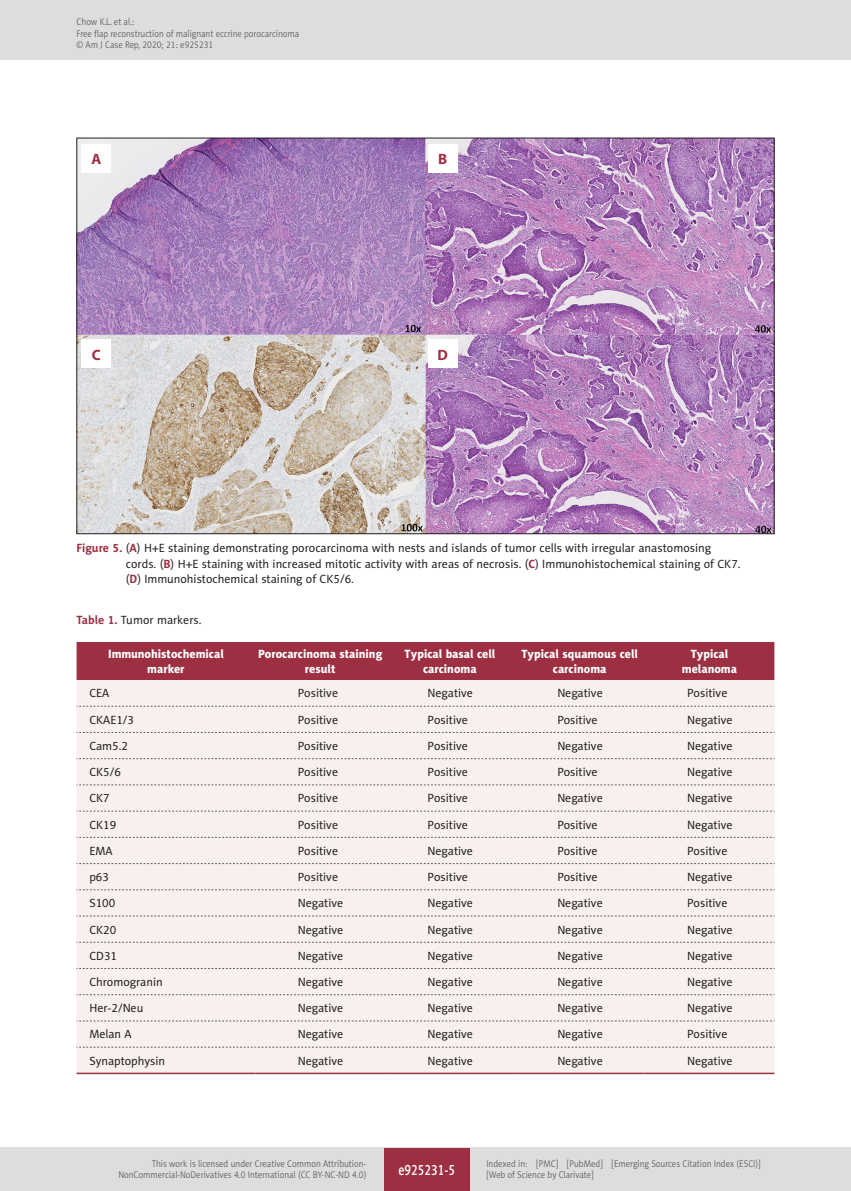
<style>
.page{position:relative;width:851px;height:1191px;background:#fff}
.page>*{position:absolute;margin:0;border:0;box-sizing:border-box;transform-origin:0 0}
.t1{font:15px "Naomi Sans EFN Medium";color:#fff;scale:.8 1}
.t2{font:700 15px "Myriad Pro";color:#9d2f42}
.AJCR_Tabela_zawartos{font:12px "Naomi Sans EFN";color:#231f20}
.AJCR_Rycina_tytul{font:12px/15.8px "Naomi Sans EFN";color:#231f20}
.AJCR_Tabela_Head{font:12px/15.8px "Naomi Sans EFN Heavy";color:#fff;text-align:center}
.AJCR_Tabela_tytul{font:12px "Naomi Sans EFN";color:#231f20}
.t3{font:9.75px/11.2px "Naomi Sans EFN Light";color:#57585a;scale:.9 1}
.s1{font-weight:700;color:#9d2f42}
</style>
<div class="page">
<div style="left:77px;top:642px;width:697px;height:38px;background:#9d2f42"></div>
<div style="left:77px;top:680px;width:697px;height:392px;background:#f7f0ef"></div>
<svg style="left:77px;top:706px;width:697px;height:1px"></svg>
<svg style="left:77px;top:732px;width:697px;height:1px"></svg>
<svg style="left:77px;top:758px;width:697px;height:1px"></svg>
<svg style="left:77px;top:784px;width:697px;height:1px"></svg>
<svg style="left:77px;top:811px;width:697px;height:1px"></svg>
<svg style="left:77px;top:837px;width:697px;height:1px"></svg>
<svg style="left:77px;top:863px;width:697px;height:1px"></svg>
<svg style="left:77px;top:889px;width:697px;height:1px"></svg>
<svg style="left:77px;top:915px;width:697px;height:1px"></svg>
<svg style="left:77px;top:942px;width:697px;height:1px"></svg>
<svg style="left:77px;top:968px;width:697px;height:1px"></svg>
<svg style="left:77px;top:994px;width:697px;height:1px"></svg>
<svg style="left:77px;top:1020px;width:697px;height:1px"></svg>
<svg style="left:77px;top:1047px;width:697px;height:1px"></svg>
<hr style="left:77px;top:1072px;width:178px;height:2px;background:#9d2f42">
<hr style="left:255px;top:1072px;width:130px;height:2px;background:#9d2f42">
<hr style="left:385px;top:1072px;width:129px;height:2px;background:#9d2f42">
<hr style="left:514px;top:1072px;width:130px;height:2px;background:#9d2f42">
<hr style="left:644px;top:1072px;width:130px;height:2px;background:#9d2f42">
<img style="left:79px;top:140px;width:693px;height:392px">
<div style="left:82px;top:144px;width:29px;height:28px;background:#fff"></div>
<div style="left:82px;top:340px;width:29px;height:28px;background:#fff"></div>
<div style="left:428px;top:144px;width:29px;height:28px;background:#fff"></div>
<div style="left:428px;top:340px;width:29px;height:28px;background:#fff"></div>
<div style="left:0;top:0;width:850px;height:60px;background:#dcdddf"></div>
<div style="left:0;top:1148px;width:850px;height:43px;background:#dcdddf"></div>
<div style="left:384px;top:1147px;width:85px;height:43px;background:#9d2f42"></div>
<p class="t3" style="left:77px;top:16px;width:249px">Chow K.L. et al.:<br>Free flap reconstruction of malignant eccrine porocarcinoma © Am J Case Rep, 2020; 21: e925231</p>
<p class="t2" style="left:91px;top:149px;width:11px">A</p>
<p class="t2" style="left:92px;top:345px;width:10px">C</p>
<p class="t2" style="left:438px;top:149px;width:11px">B</p>
<p class="t2" style="left:437px;top:345px;width:12px">D</p>
<p class="AJCR_Rycina_tytul" style="left:126px;top:540px;width:616px;text-indent:-49px"><span class="s1">Figure 5.</span> (<span class="s1">A</span>) H+E staining demonstrating porocarcinoma with nests and islands of tumor cells with irregular anastomosing cords. (<span class="s1">B</span>) H+E staining with increased mitotic activity with areas of necrosis. (<span class="s1">C</span>) Immunohistochemical staining of CK7. (<span class="s1">D</span>) Immunohistochemical staining of CK5/6.</p>
<p class="AJCR_Tabela_tytul" style="left:77px;top:613px;width:126px"><span class="s1">Table 1.</span> Tumor markers.</p>
<p class="AJCR_Tabela_Head" style="left:108px;top:645px;width:117px">Immunohistochemical marker</p>
<p class="AJCR_Tabela_Head" style="left:258px;top:645px;width:126px">Porocarcinoma staining result</p>
<p class="AJCR_Tabela_Head" style="left:404px;top:645px;width:92px">Typical basal cell carcinoma</p>
<p class="AJCR_Tabela_Head" style="left:521px;top:645px;width:118px">Typical squamous cell carcinoma</p>
<p class="AJCR_Tabela_Head" style="left:681px;top:645px;width:57px">Typical melanoma</p>
<p class="AJCR_Tabela_zawartos" style="left:89px;top:686px;width:21px">CEA</p>
<p class="AJCR_Tabela_zawartos" style="left:298px;top:686px;width:42px">Positive</p>
<p class="AJCR_Tabela_zawartos" style="left:427px;top:686px;width:47px">Negative</p>
<p class="AJCR_Tabela_zawartos" style="left:557px;top:686px;width:47px">Negative</p>
<p class="AJCR_Tabela_zawartos" style="left:687px;top:686px;width:42px">Positive</p>
<p class="AJCR_Tabela_zawartos" style="left:89px;top:712px;width:46px">CKAE1/3</p>
<p class="AJCR_Tabela_zawartos" style="left:298px;top:712px;width:42px">Positive</p>
<p class="AJCR_Tabela_zawartos" style="left:427px;top:712px;width:42px">Positive</p>
<p class="AJCR_Tabela_zawartos" style="left:557px;top:712px;width:42px">Positive</p>
<p class="AJCR_Tabela_zawartos" style="left:687px;top:712px;width:47px">Negative</p>
<p class="AJCR_Tabela_zawartos" style="left:89px;top:739px;width:40px">Cam5.2</p>
<p class="AJCR_Tabela_zawartos" style="left:298px;top:739px;width:42px">Positive</p>
<p class="AJCR_Tabela_zawartos" style="left:427px;top:739px;width:42px">Positive</p>
<p class="AJCR_Tabela_zawartos" style="left:557px;top:739px;width:47px">Negative</p>
<p class="AJCR_Tabela_zawartos" style="left:687px;top:739px;width:47px">Negative</p>
<p class="AJCR_Tabela_zawartos" style="left:89px;top:765px;width:33px">CK5/6</p>
<p class="AJCR_Tabela_zawartos" style="left:298px;top:765px;width:42px">Positive</p>
<p class="AJCR_Tabela_zawartos" style="left:427px;top:765px;width:42px">Positive</p>
<p class="AJCR_Tabela_zawartos" style="left:557px;top:765px;width:42px">Positive</p>
<p class="AJCR_Tabela_zawartos" style="left:687px;top:765px;width:47px">Negative</p>
<p class="AJCR_Tabela_zawartos" style="left:89px;top:791px;width:22px">CK7</p>
<p class="AJCR_Tabela_zawartos" style="left:298px;top:791px;width:42px">Positive</p>
<p class="AJCR_Tabela_zawartos" style="left:427px;top:791px;width:42px">Positive</p>
<p class="AJCR_Tabela_zawartos" style="left:557px;top:791px;width:47px">Negative</p>
<p class="AJCR_Tabela_zawartos" style="left:687px;top:791px;width:47px">Negative</p>
<p class="AJCR_Tabela_zawartos" style="left:89px;top:817px;width:28px">CK19</p>
<p class="AJCR_Tabela_zawartos" style="left:298px;top:817px;width:42px">Positive</p>
<p class="AJCR_Tabela_zawartos" style="left:427px;top:817px;width:42px">Positive</p>
<p class="AJCR_Tabela_zawartos" style="left:557px;top:817px;width:42px">Positive</p>
<p class="AJCR_Tabela_zawartos" style="left:687px;top:817px;width:47px">Negative</p>
<p class="AJCR_Tabela_zawartos" style="left:89px;top:844px;width:25px">EMA</p>
<p class="AJCR_Tabela_zawartos" style="left:298px;top:844px;width:42px">Positive</p>
<p class="AJCR_Tabela_zawartos" style="left:427px;top:844px;width:47px">Negative</p>
<p class="AJCR_Tabela_zawartos" style="left:557px;top:844px;width:42px">Positive</p>
<p class="AJCR_Tabela_zawartos" style="left:687px;top:844px;width:42px">Positive</p>
<p class="AJCR_Tabela_zawartos" style="left:89px;top:870px;width:21px">p63</p>
<p class="AJCR_Tabela_zawartos" style="left:298px;top:870px;width:42px">Positive</p>
<p class="AJCR_Tabela_zawartos" style="left:427px;top:870px;width:42px">Positive</p>
<p class="AJCR_Tabela_zawartos" style="left:557px;top:870px;width:42px">Positive</p>
<p class="AJCR_Tabela_zawartos" style="left:687px;top:870px;width:47px">Negative</p>
<p class="AJCR_Tabela_zawartos" style="left:89px;top:896px;width:27px">S100</p>
<p class="AJCR_Tabela_zawartos" style="left:298px;top:896px;width:47px">Negative</p>
<p class="AJCR_Tabela_zawartos" style="left:427px;top:896px;width:47px">Negative</p>
<p class="AJCR_Tabela_zawartos" style="left:557px;top:896px;width:47px">Negative</p>
<p class="AJCR_Tabela_zawartos" style="left:687px;top:896px;width:42px">Positive</p>
<p class="AJCR_Tabela_zawartos" style="left:89px;top:922px;width:28px">CK20</p>
<p class="AJCR_Tabela_zawartos" style="left:298px;top:922px;width:47px">Negative</p>
<p class="AJCR_Tabela_zawartos" style="left:427px;top:922px;width:47px">Negative</p>
<p class="AJCR_Tabela_zawartos" style="left:557px;top:922px;width:47px">Negative</p>
<p class="AJCR_Tabela_zawartos" style="left:687px;top:922px;width:47px">Negative</p>
<p class="AJCR_Tabela_zawartos" style="left:89px;top:948px;width:29px">CD31</p>
<p class="AJCR_Tabela_zawartos" style="left:298px;top:948px;width:47px">Negative</p>
<p class="AJCR_Tabela_zawartos" style="left:427px;top:948px;width:47px">Negative</p>
<p class="AJCR_Tabela_zawartos" style="left:557px;top:948px;width:47px">Negative</p>
<p class="AJCR_Tabela_zawartos" style="left:687px;top:948px;width:47px">Negative</p>
<p class="AJCR_Tabela_zawartos" style="left:89px;top:975px;width:75px">Chromogranin</p>
<p class="AJCR_Tabela_zawartos" style="left:298px;top:975px;width:47px">Negative</p>
<p class="AJCR_Tabela_zawartos" style="left:427px;top:975px;width:47px">Negative</p>
<p class="AJCR_Tabela_zawartos" style="left:557px;top:975px;width:47px">Negative</p>
<p class="AJCR_Tabela_zawartos" style="left:687px;top:975px;width:47px">Negative</p>
<p class="AJCR_Tabela_zawartos" style="left:89px;top:1001px;width:56px">Her-2/Neu</p>
<p class="AJCR_Tabela_zawartos" style="left:298px;top:1001px;width:47px">Negative</p>
<p class="AJCR_Tabela_zawartos" style="left:427px;top:1001px;width:47px">Negative</p>
<p class="AJCR_Tabela_zawartos" style="left:557px;top:1001px;width:47px">Negative</p>
<p class="AJCR_Tabela_zawartos" style="left:687px;top:1001px;width:47px">Negative</p>
<p class="AJCR_Tabela_zawartos" style="left:89px;top:1027px;width:44px">Melan A</p>
<p class="AJCR_Tabela_zawartos" style="left:298px;top:1027px;width:47px">Negative</p>
<p class="AJCR_Tabela_zawartos" style="left:427px;top:1027px;width:47px">Negative</p>
<p class="AJCR_Tabela_zawartos" style="left:557px;top:1027px;width:47px">Negative</p>
<p class="AJCR_Tabela_zawartos" style="left:687px;top:1027px;width:42px">Positive</p>
<p class="AJCR_Tabela_zawartos" style="left:89px;top:1053px;width:77px">Synaptophysin</p>
<p class="AJCR_Tabela_zawartos" style="left:298px;top:1053px;width:47px">Negative</p>
<p class="AJCR_Tabela_zawartos" style="left:427px;top:1053px;width:47px">Negative</p>
<p class="AJCR_Tabela_zawartos" style="left:557px;top:1053px;width:47px">Negative</p>
<p class="AJCR_Tabela_zawartos" style="left:687px;top:1053px;width:47px">Negative</p>
<p class="t3" style="left:118px;top:1158px;width:277px;text-align:right">This work is licensed under Creative Common Attribution-<br>NonCommercial-NoDerivatives 4.0 International (CC BY-NC-ND 4.0)</p>
<p class="t1" style="left:398px;top:1160px;width:72px">e925231-5</p>
<p class="t3" style="left:486px;top:1158px;width:306px">Indexed in: [PMC] [PubMed] [Emerging Sources Citation Index (ESCI)] [Web of Science by Clarivate]</p>
</div>
